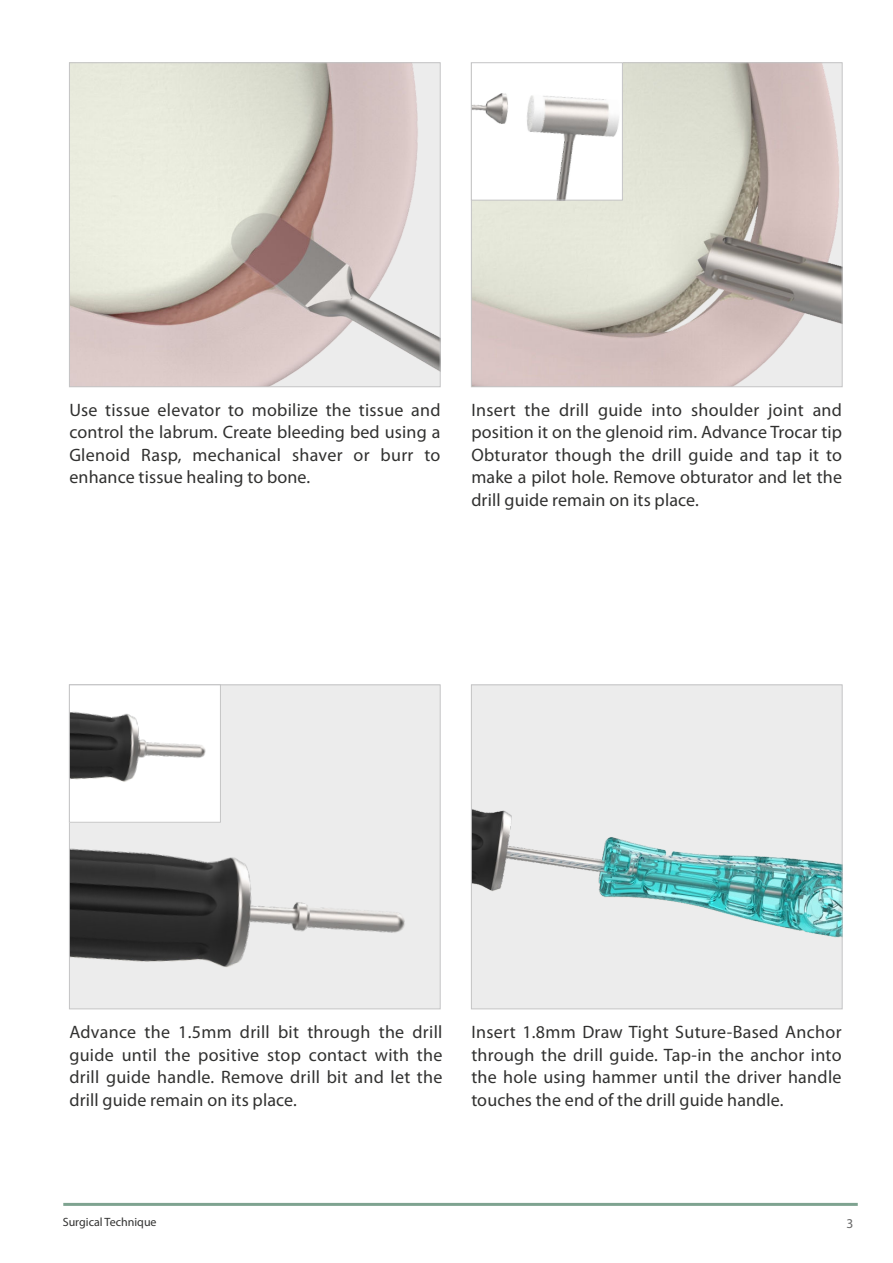
<style>
.page{position:relative;width:893px;height:1263px;background:#fff}
.page>*{position:absolute;margin:0;border:0;box-sizing:border-box;transform-origin:0 0}
.t1{font:18px/22.5px "Myriad Pro";letter-spacing:.01em;color:#313130;text-align:justify}
.t2{font:13.5px "Myriad Pro";color:#686868}
.t3{font:12px "Myriad Pro";color:#313130}
</style>
<div class="page">
<hr style="left:63px;top:1203px;width:795px;height:3px;background:#7ea390">
<img style="left:71px;top:686px;width:368px;height:321px">
<img style="left:71px;top:686px;width:148px;height:135px">
<div style="left:69px;top:684px;width:152px;height:139px;border:1px solid #c4c4c5"></div>
<img style="left:473px;top:686px;width:368px;height:321px">
<div style="left:471px;top:684px;width:372px;height:325px;border:1px solid #c4c4c5"></div>
<img style="left:71px;top:64px;width:368px;height:321px">
<div style="left:69px;top:62px;width:372px;height:325px;border:1px solid #c4c4c5"></div>
<img style="left:473px;top:64px;width:368px;height:321px">
<img style="left:473px;top:64px;width:148px;height:135px">
<div style="left:471px;top:62px;width:152px;height:139px;border:1px solid #c4c4c5"></div>
<p class="t1" style="left:69px;top:398px;width:373px">Use tissue elevator to mobilize the tissue and control the labrum. Create bleeding bed using a Glenoid Rasp, mechanical shaver or burr to enhance tissue healing to bone.</p>
<p class="t1" style="left:471px;top:398px;width:372px">Insert the drill guide into shoulder joint and position it on the glenoid rim. Advance Trocar tip Obturator though the drill guide and tap it to make a pilot hole. Remove obturator and let the drill guide remain on its place.</p>
<p class="t1" style="left:69px;top:1021px;width:375px">Advance the 1.5mm drill bit through the drill guide until the positive stop contact with the drill guide handle. Remove drill bit and let the drill guide remain on its place.</p>
<p class="t1" style="left:471px;top:1021px;width:372px">Insert 1.8mm Draw Tight Suture-Based Anchor through the drill guide. Tap-in the anchor into the hole using hammer until the driver handle touches the end of the drill guide handle.</p>
<p class="t3" style="left:63px;top:1215px;width:95px">Surgical Technique</p>
<p class="t2" style="left:846px;top:1215px;width:8px">3</p>
</div>
